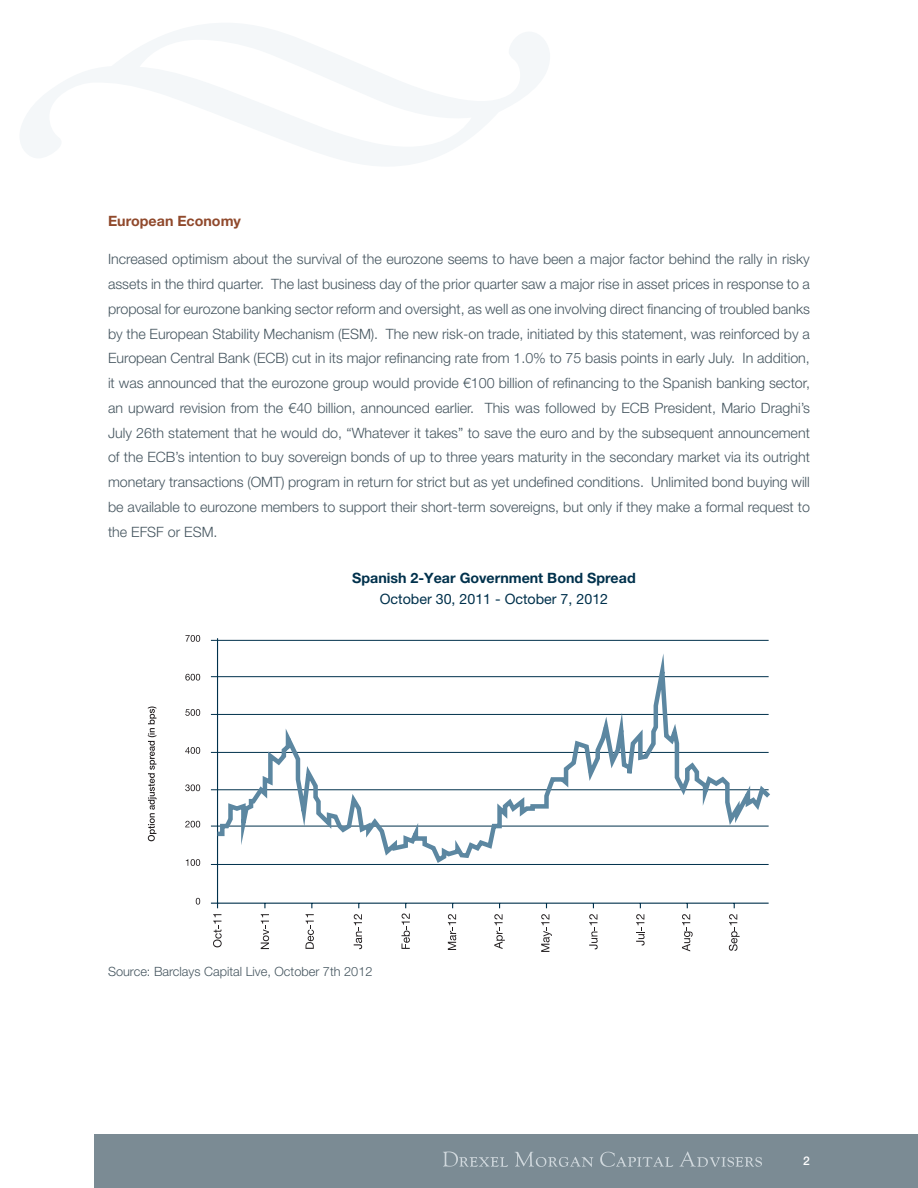
<style>
.page{position:relative;width:918px;height:1188px;background:#fff}
.page>*{position:absolute;margin:0;border:0;box-sizing:border-box;transform-origin:0 0}
.Copy_Grey{font:300 14.25px/24.8px "Helvetica Neue LT Pro";color:#45555f;text-align:justify}
.Chart_Title{font:700 14.25px/21.8px "Helvetica Neue LT Pro";color:#00314c;text-align:center}
.Orange_Title{font:700 14.25px "Helvetica Neue LT Pro";color:#90492c}
.Footnote{font:300 12.75px "Helvetica Neue LT Pro";color:#45555f}
.Copy_Grey-2{font:500 12px "Helvetica Neue LT Pro";color:#fff}
.s1{font-weight:400}
</style>
<div class="page">
<div style="left:94px;top:1134px;width:824px;height:54px;background:#7b8b94"></div>
<svg style="left:20px;top:23px;width:530px;height:143px"></svg>
<svg style="left:443px;top:1152px;width:65px;height:15px"></svg>
<svg style="left:515px;top:1152px;width:78px;height:15px"></svg>
<svg style="left:600px;top:1152px;width:73px;height:15px"></svg>
<svg style="left:679px;top:1151px;width:83px;height:16px"></svg>
<hr style="left:217px;top:638px;width:1px;height:270px;background:#00314c">
<hr style="left:211px;top:903px;width:558px;height:1px;background:#00314c">
<hr style="left:211px;top:864px;width:558px;height:1px;background:#00314c">
<hr style="left:211px;top:826px;width:558px;height:1px;background:#00314c">
<hr style="left:211px;top:789px;width:558px;height:1px;background:#00314c">
<hr style="left:211px;top:752px;width:558px;height:1px;background:#00314c">
<hr style="left:211px;top:714px;width:558px;height:1px;background:#00314c">
<hr style="left:211px;top:676px;width:558px;height:1px;background:#00314c">
<hr style="left:211px;top:640px;width:558px;height:1px;background:#00314c">
<svg style="left:213px;top:638px;width:557px;height:230px"></svg>
<svg style="left:185px;top:635px;width:15px;height:7px"></svg>
<svg style="left:185px;top:674px;width:15px;height:7px"></svg>
<svg style="left:185px;top:709px;width:15px;height:7px"></svg>
<svg style="left:185px;top:747px;width:15px;height:7px"></svg>
<svg style="left:185px;top:784px;width:15px;height:7px"></svg>
<svg style="left:186px;top:859px;width:14px;height:7px"></svg>
<svg style="left:196px;top:898px;width:4px;height:7px"></svg>
<svg style="left:185px;top:821px;width:15px;height:6px"></svg>
<svg style="left:148px;top:707px;width:9px;height:134px"></svg>
<svg style="left:213px;top:914px;width:9px;height:33px"></svg>
<svg style="left:261px;top:914px;width:8px;height:35px"></svg>
<svg style="left:306px;top:914px;width:8px;height:35px"></svg>
<svg style="left:354px;top:914px;width:8px;height:35px"></svg>
<svg style="left:402px;top:914px;width:8px;height:35px"></svg>
<svg style="left:448px;top:914px;width:8px;height:36px"></svg>
<svg style="left:494px;top:914px;width:11px;height:35px"></svg>
<svg style="left:541px;top:914px;width:11px;height:38px"></svg>
<svg style="left:589px;top:914px;width:9px;height:35px"></svg>
<svg style="left:636px;top:914px;width:9px;height:32px"></svg>
<svg style="left:682px;top:914px;width:11px;height:37px"></svg>
<svg style="left:729px;top:914px;width:11px;height:37px"></svg>
<p class="Orange_Title" style="left:108px;top:212px;width:134px">European Economy</p>
<p class="Copy_Grey" style="left:108px;top:247px;width:704px">Increased optimism about the survival of the eurozone seems to have been a major factor behind the rally in risky assets in the third quarter. The last business day of the prior quarter saw a major rise in asset prices in response to a proposal for eurozone banking sector reform and oversight, as well as one involving direct financing of troubled banks by the European Stability Mechanism (ESM). The new risk-on trade, initiated by this statement, was reinforced by a European Central Bank (ECB) cut in its major refinancing rate from 1.0% to 75 basis points in early July. In addition, it was announced that the eurozone group would provide €100 billion of refinancing to the Spanish banking sector, an upward revision from the €40 billion, announced earlier. This was followed by ECB President, Mario Draghi’s July 26th statement that he would do, “Whatever it takes” to save the euro and by the subsequent announcement of the ECB’s intention to buy sovereign bonds of up to three years maturity in the secondary market via its outright monetary transactions (OMT) program in return for strict but as yet undefined conditions. Unlimited bond buying will be available to eurozone members to support their short-term sovereigns, but only if they make a formal request to the EFSF or ESM.</p>
<p class="Chart_Title" style="left:352px;top:566px;width:285px">Spanish 2-Year Government Bond Spread<br><span class="s1">October 30, 2011 - October 7, 2012</span></p>
<p class="Footnote" style="left:108px;top:964px;width:266px">Source: Barclays Capital Live, October 7th 2012</p>
<p class="Copy_Grey-2" style="left:803px;top:1154px;width:8px">2</p>
</div>
